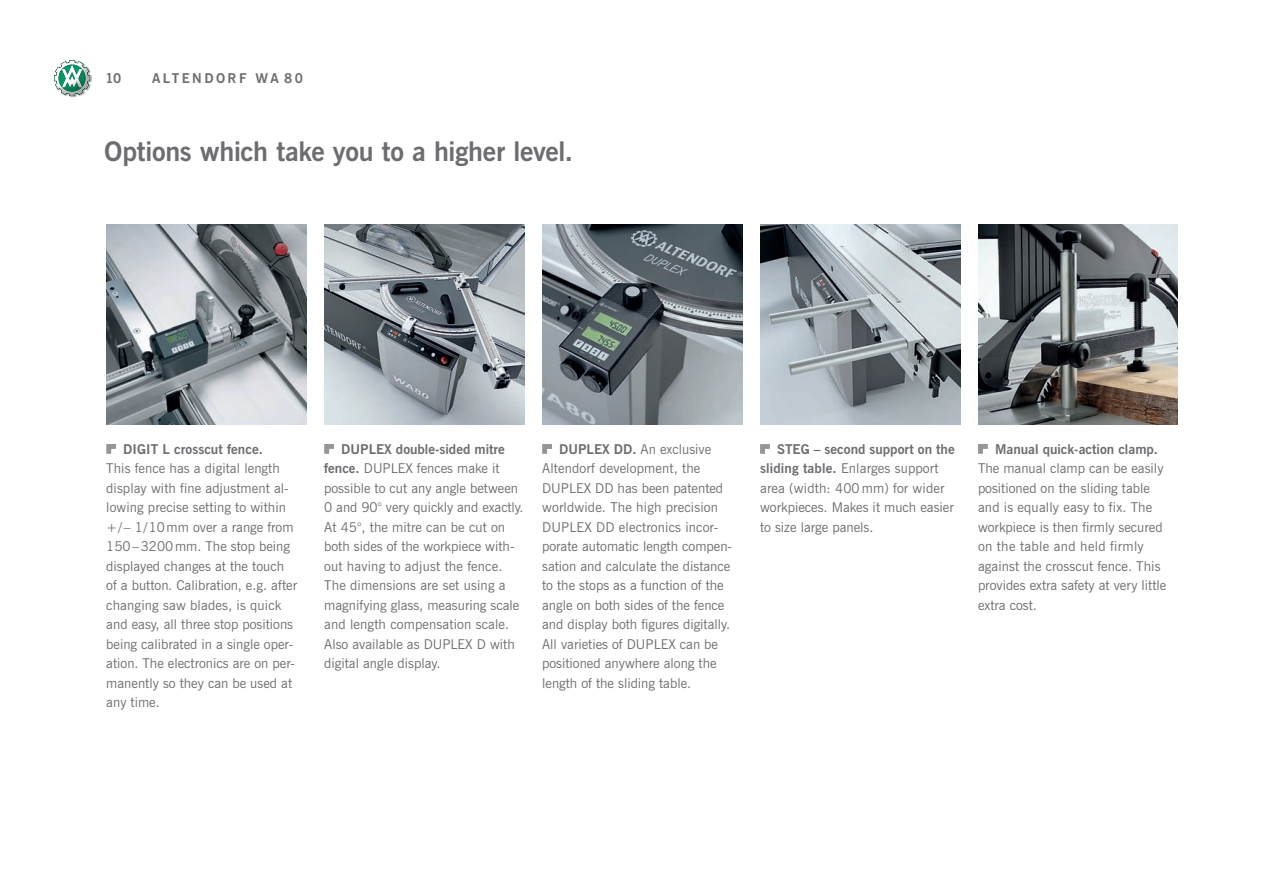
<style>
.page{position:relative;width:1263px;height:893px;background:#fff}
.page>*{position:absolute;margin:0;border:0;box-sizing:border-box;transform-origin:0 0}
.t1{font:700 27px "News Gothic BT";letter-spacing:-.01em;color:#6c6d70}
.t2{font:13.5px/19.5px "News Gothic BT";color:#6c6d70}
.t3{font:700 13.5px "News Gothic BT";letter-spacing:.005em;color:#6c6d70}
.t4{font:700 13.5px "News Gothic BT";letter-spacing:.18em;color:#6c6d70}
.s1{font-weight:700}
</style>
<div class="page">
<img style="left:106px;top:225px;width:200px;height:199px">
<img style="left:324px;top:225px;width:200px;height:199px">
<img style="left:542px;top:225px;width:200px;height:199px">
<img style="left:760px;top:225px;width:200px;height:199px">
<img style="left:978px;top:225px;width:200px;height:199px">
<img style="left:69px;top:70px;width:23px;height:28px">
<svg style="left:54px;top:60px;width:36px;height:36px"></svg>
<hr style="left:1262px;top:0;width:1px;height:893px;background:#e7e8e9">
<svg style="left:106px;top:444px;width:10px;height:10px"></svg>
<svg style="left:324px;top:444px;width:10px;height:10px"></svg>
<svg style="left:542px;top:444px;width:10px;height:10px"></svg>
<svg style="left:760px;top:444px;width:10px;height:10px"></svg>
<svg style="left:978px;top:444px;width:10px;height:10px"></svg>
<p class="t3" style="left:105px;top:73px;width:17px">10</p>
<p class="t4" style="left:152px;top:73px;width:152px">ALTENDORF WA 80</p>
<h1 class="t1" style="left:104px;top:142px;width:470px">Options which take you to a higher level.</h1>
<p class="t3" style="left:123px;top:444px;width:141px">DIGIT L crosscut fence.</p>
<p class="t2" style="left:106px;top:460px;width:192px">This fence has a digital length display with fine adjustment al&shy;lowing precise setting to within +/– 1/10 mm over a range from<br>150 – 3200 mm. The stop being displayed changes at the touch of a button. Calibration, e.g. after changing saw blades, is quick and easy, all three stop positions being calibrated in a single oper&shy;ation. The electronics are on per&shy;manently so they can be used at any time.</p>
<p class="t2" style="left:324px;top:440px;width:201px;text-indent:17px"><span class="s1">DUPLEX double-sided mitre fence.</span> DUPLEX fences make it possible to cut any angle between<br>0 and 90° very quickly and exactly.<br>At 45°, the mitre can be cut on both sides of the workpiece with&shy;out having to adjust the fence.<br>The dimensions are set using a magnifying glass, measuring scale and length compensation scale.<br>Also available as DUPLEX D with digital angle display.</p>
<p class="t2" style="left:542px;top:440px;width:191px;text-indent:17px"><span class="s1">DUPLEX DD.</span> An exclusive<br>Altendorf development, the<br>DUPLEX DD has been patented worldwide. The high precision<br>DUPLEX DD electronics incor&shy;porate automatic length compen&shy;sation and calculate the distance to the stops as a function of the angle on both sides of the fence and display both figures digitally.<br>All varieties of DUPLEX can be positioned anywhere along the length of the sliding table.</p>
<p class="t2" style="left:760px;top:440px;width:196px;text-indent:17px"><span class="s1">STEG – second support on the sliding table.</span> Enlarges support area (width: 400 mm) for wider workpieces. Makes it much easier to size large panels.</p>
<p class="t3" style="left:995px;top:444px;width:164px">Manual quick-action clamp.</p>
<p class="t2" style="left:978px;top:460px;width:190px">The manual clamp can be easily positioned on the sliding table and is equally easy to fix. The workpiece is then firmly secured on the table and held firmly against the crosscut fence. This provides extra safety at very little extra cost.</p>
</div>
